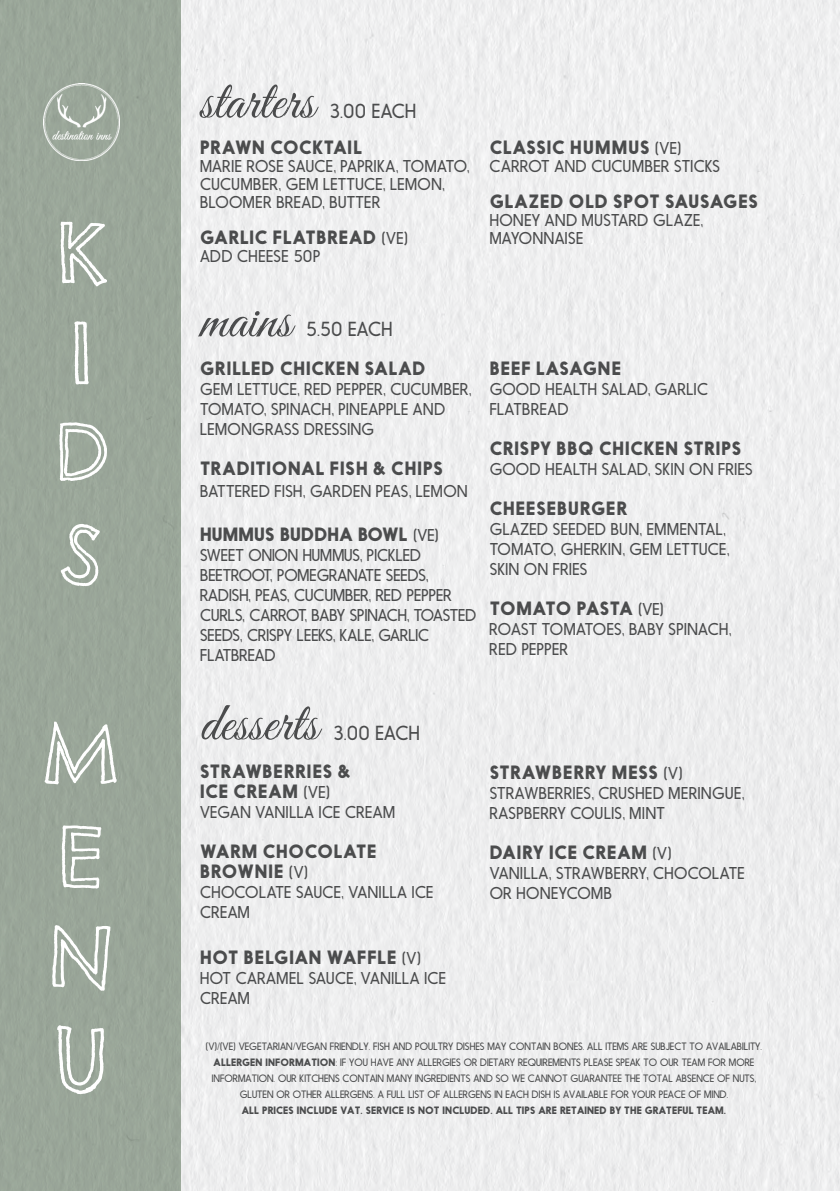
<style>
.page{position:relative;width:840px;height:1191px;background:#fff}
.page>*{position:absolute;margin:0;border:0;box-sizing:border-box;transform-origin:0 0}
.t1{font:84px "Chelsea Market Open";color:#fff}
.t2{font:55px "Great Vibes";letter-spacing:.01em;color:#4b4c4d}
.t3{font:300 19px "Nanami";letter-spacing:.005em;color:#4b4c4d}
.Dish{font:700 18px/20px "Nanami";letter-spacing:.035em;color:#4b4c4d}
.Dish-2{font:700 18px "Nanami";color:#4b4c4d}
.Dish-3{font:700 18px "Nanami";letter-spacing:-.01em;color:#4b4c4d}
.Dish-4{font:300 16px/20px "Nanami";letter-spacing:.015em;color:#4b4c4d}
.t4{font:300 10px/16px "Nanami";color:#4b4c4d;text-align:center}
.s1{font-weight:300;font-size:16px}
.s2{font-weight:700}
</style>
<div class="page">
<div style="left:180px;top:0;width:659px;height:1191px;background:#eeeeef"></div>
<div style="left:0;top:0;width:180px;height:1191px;background:#96a594"></div>
<img style="left:43px;top:84px;width:77px;height:77px">
<p class="t1" style="left:57px;top:197px;width:51px">K</p>
<p class="t1" style="left:69px;top:298px;width:26px">I</p>
<p class="t1" style="left:53px;top:399px;width:59px">D</p>
<p class="t1" style="left:60px;top:500px;width:45px">S</p>
<p class="t1" style="left:41px;top:701px;width:83px">M</p>
<p class="t1" style="left:57px;top:802px;width:50px">E</p>
<p class="t1" style="left:48px;top:903px;width:68px">N</p>
<p class="t1" style="left:53px;top:1004px;width:59px">U</p>
<p class="t2" style="left:200px;top:71px;width:116px">starters</p>
<p class="t3" style="left:328px;top:100px;width:89px">3.00 EACH</p>
<p class="Dish" style="left:200px;top:137px;width:164px">PRAWN COCKTAIL</p>
<p class="Dish-4" style="left:200px;top:157px;width:270px;line-height:18px">MARIE ROSE SAUCE, PAPRIKA, TOMATO,<br>CUCUMBER, GEM LETTUCE, LEMON,<br>BLOOMER BREAD, BUTTER</p>
<p class="Dish" style="left:200px;top:227px;width:209px">GARLIC FLATBREAD <span class="s1">(VE)</span></p>
<p class="Dish-4" style="left:200px;top:246px;width:122px">ADD CHEESE 50P</p>
<p class="Dish" style="left:489px;top:137px;width:193px">CLASSIC HUMMUS <span class="s1">(VE)</span></p>
<p class="Dish-4" style="left:489px;top:156px;width:232px">CARROT AND CUCUMBER STICKS</p>
<p class="Dish" style="left:489px;top:191px;width:270px">GLAZED OLD SPOT SAUSAGES</p>
<p class="Dish-4" style="left:489px;top:211px;width:215px;line-height:18px">HONEY AND MUSTARD GLAZE,<br>MAYONNAISE</p>
<p class="t2" style="left:200px;top:289px;width:93px">mains</p>
<p class="t3" style="left:305px;top:318px;width:88px">5.50 EACH</p>
<p class="Dish" style="left:200px;top:358px;width:227px">GRILLED CHICKEN SALAD</p>
<p class="Dish-4" style="left:200px;top:379px;width:273px">GEM LETTUCE, RED PEPPER, CUCUMBER,<br>TOMATO, SPINACH, PINEAPPLE AND<br>LEMONGRASS DRESSING</p>
<p class="Dish" style="left:200px;top:458px;width:244px">TRADITIONAL FISH &amp; CHIPS</p>
<p class="Dish-4" style="left:200px;top:481px;width:269px">BATTERED FISH, GARDEN PEAS, LEMON</p>
<p class="Dish-2" style="left:200px;top:523px;width:240px">HUMMUS BUDDHA BOWL <span class="s1">(VE)</span></p>
<p class="Dish-4" style="left:200px;top:545px;width:278px">SWEET ONION HUMMUS, PICKLED<br>BEETROOT, POMEGRANATE SEEDS,<br>RADISH, PEAS, CUCUMBER, RED PEPPER<br>CURLS, CARROT, BABY SPINACH, TOASTED<br>SEEDS, CRISPY LEEKS, KALE, GARLIC<br>FLATBREAD</p>
<p class="Dish" style="left:489px;top:358px;width:133px">BEEF LASAGNE</p>
<p class="Dish-4" style="left:489px;top:379px;width:220px">GOOD HEALTH SALAD, GARLIC<br>FLATBREAD</p>
<p class="Dish" style="left:489px;top:438px;width:253px">CRISPY BBQ CHICKEN STRIPS</p>
<p class="Dish-4" style="left:489px;top:459px;width:264px">GOOD HEALTH SALAD, SKIN ON FRIES</p>
<p class="Dish" style="left:489px;top:498px;width:139px">CHEESEBURGER</p>
<p class="Dish-4" style="left:489px;top:519px;width:241px">GLAZED SEEDED BUN, EMMENTAL,<br>TOMATO, GHERKIN, GEM LETTUCE,<br>SKIN ON FRIES</p>
<p class="Dish-3" style="left:489px;top:597px;width:175px">TOMATO PASTA <span class="s1">(VE)</span></p>
<p class="Dish-4" style="left:489px;top:619px;width:243px">ROAST TOMATOES, BABY SPINACH,<br>RED PEPPER</p>
<p class="t2" style="left:200px;top:692px;width:119px">desserts</p>
<p class="t3" style="left:332px;top:721px;width:89px">3.00 EACH</p>
<p class="Dish" style="left:200px;top:761px;width:152px">STRAWBERRIES &amp;<br>ICE CREAM <span class="s1">(VE)</span></p>
<p class="Dish-4" style="left:200px;top:802px;width:196px">VEGAN VANILLA ICE CREAM</p>
<p class="Dish" style="left:200px;top:841px;width:178px">WARM CHOCOLATE<br>BROWNIE <span class="s1">(V)</span></p>
<p class="Dish-4" style="left:200px;top:882px;width:235px">CHOCOLATE SAUCE, VANILLA ICE<br>CREAM</p>
<p class="Dish" style="left:200px;top:946px;width:222px">HOT BELGIAN WAFFLE <span class="s1">(V)</span></p>
<p class="Dish-4" style="left:200px;top:968px;width:247px">HOT CARAMEL SAUCE, VANILLA ICE<br>CREAM</p>
<p class="Dish" style="left:489px;top:761px;width:194px">STRAWBERRY MESS <span class="s1">(V)</span></p>
<p class="Dish-4" style="left:489px;top:783px;width:256px">STRAWBERRIES, CRUSHED MERINGUE,<br>RASPBERRY COULIS, MINT</p>
<p class="Dish" style="left:489px;top:841px;width:183px">DAIRY ICE CREAM <span class="s1">(V)</span></p>
<p class="Dish-4" style="left:489px;top:863px;width:256px">VANILLA, STRAWBERRY, CHOCOLATE<br>OR HONEYCOMB</p>
<p class="t4" style="left:206px;top:1038px;width:557px">(V)/(VE) VEGETARIAN/VEGAN FRIENDLY. FISH AND POULTRY DISHES MAY CONTAIN BONES. ALL ITEMS ARE SUBJECT TO AVAILABILITY.<br><span class="s2">ALLERGEN INFORMATION</span>: IF YOU HAVE ANY ALLERGIES OR DIETARY REQUIREMENTS PLEASE SPEAK TO OUR TEAM FOR MORE INFORMATION. OUR KITCHENS CONTAIN MANY INGREDIENTS AND SO WE CANNOT GUARANTEE THE TOTAL ABSENCE OF NUTS, GLUTEN OR OTHER ALLERGENS. A FULL LIST OF ALLERGENS IN EACH DISH IS AVAILABLE FOR YOUR PEACE OF MIND.<br><span class="s2">ALL PRICES INCLUDE VAT. SERVICE IS NOT INCLUDED. ALL TIPS ARE RETAINED BY THE GRATEFUL TEAM.</span></p>
</div>
